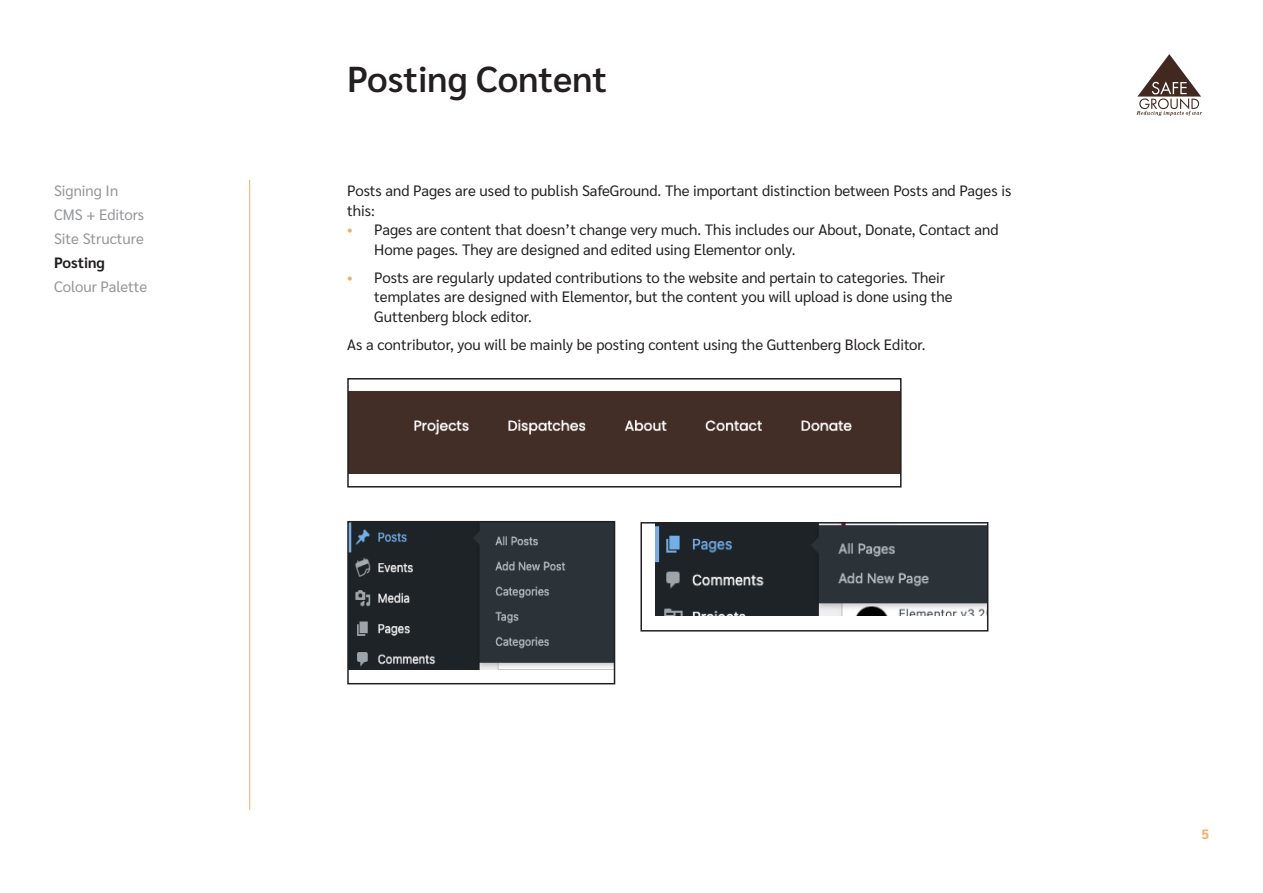
<style>
.page{position:relative;width:1263px;height:893px;background:#fff}
.page>*{position:absolute;margin:0;border:0;box-sizing:border-box;transform-origin:0 0}
.t1{font:600 36px "Sarabun";color:#231f20}
.Body_text{font:15px/19.5px "Sarabun";color:#231f20}
.Side_bar{font:15px "Sarabun";color:#939598}
.t2{font:700 15px "Sarabun";color:#231f20}
.t3{font:700 13.5px "Sarabun";color:#f7ad5f}
.s1{color:#f7ad5f}
</style>
<div class="page">
<svg style="left:1136px;top:54px;width:66px;height:62px"></svg>
<hr style="left:249px;top:180px;width:1px;height:630px;background:#f7ad5f">
<img style="left:350px;top:524px;width:262px;height:145px">
<div style="left:347px;top:521px;width:268px;height:163px;border:2px solid #231f20"></div>
<img style="left:655px;top:525px;width:330px;height:90px">
<div style="left:640px;top:522px;width:348px;height:110px;border:2px solid #231f20"></div>
<div style="left:350px;top:392px;width:548px;height:82px;background:#432e27"></div>
<div style="left:347px;top:378px;width:554px;height:110px;border:2px solid #231f20"></div>
<p class="Side_bar" style="left:54px;top:182px;width:66px">Signing In</p>
<p class="Side_bar" style="left:54px;top:206px;width:92px">CMS + Editors</p>
<p class="Side_bar" style="left:54px;top:230px;width:91px">Site Structure</p>
<p class="t2" style="left:54px;top:254px;width:52px">Posting</p>
<p class="Side_bar" style="left:54px;top:278px;width:95px">Colour Palette</p>
<h1 class="t1" style="left:347px;top:59px;width:261px">Posting Content</h1>
<p class="Body_text" style="left:347px;top:181px;width:665px">Posts and Pages are used to publish SafeGround. The important distinction between Posts and Pages is this:</p>
<p class="Body_text" style="left:374px;top:220px;width:626px;text-indent:-27px"><span class="s1">•</span> Pages are content that doesn’t change very much. This includes our About, Donate, Contact and<br>Home pages. They are designed and edited using Elementor only.</p>
<p class="Body_text" style="left:374px;top:268px;width:580px;text-indent:-27px"><span class="s1">•</span> Posts are regularly updated contributions to the website and pertain to categories. Their templates are designed with Elementor, but the content you will upload is done using the<br>Guttenberg block editor.</p>
<p class="Body_text" style="left:347px;top:335px;width:580px">As a contributor, you will be mainly be posting content using the Guttenberg Block Editor.</p>
<p class="t3" style="left:1201px;top:826px;width:9px">5</p>
</div>
